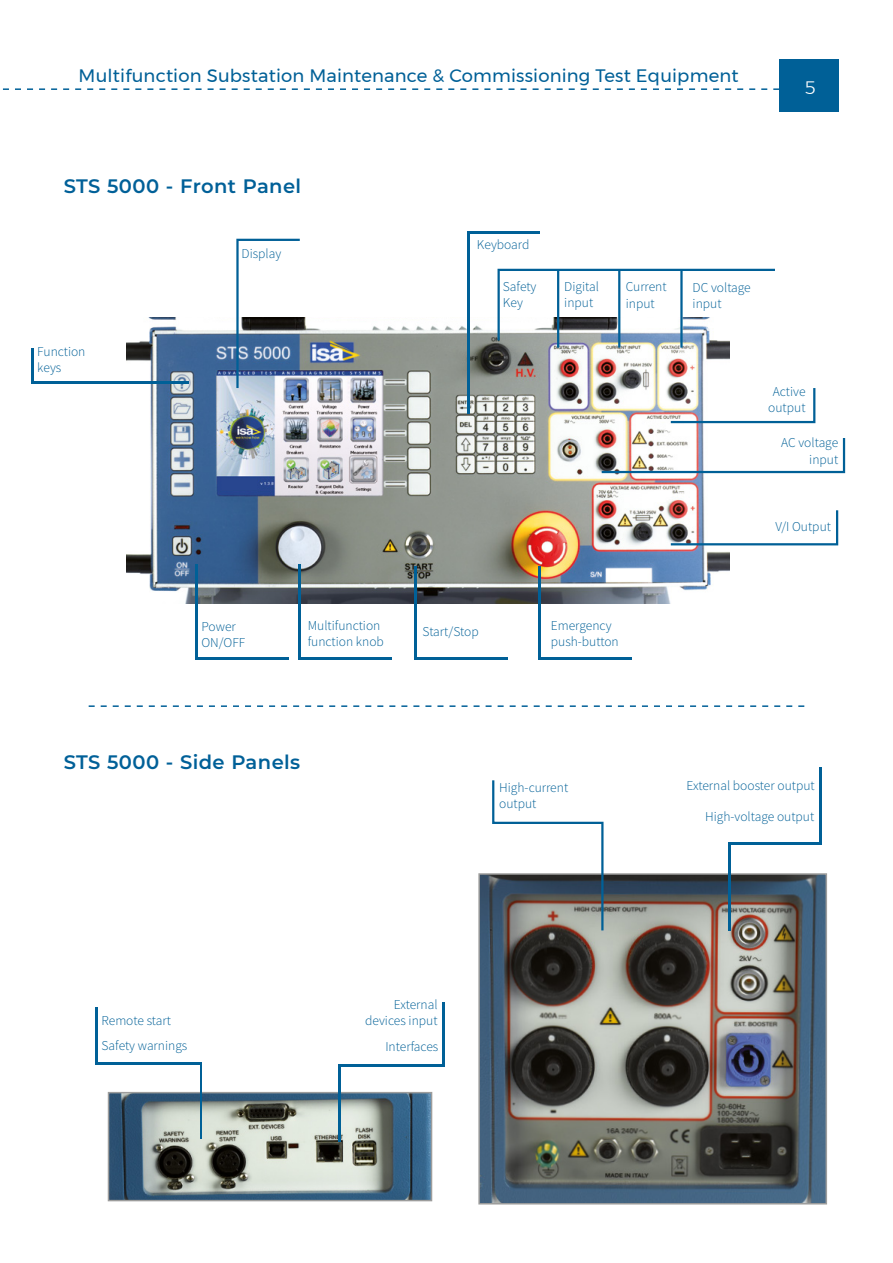
<style>
.page{position:relative;width:893px;height:1263px;background:#fff}
.page>*{position:absolute;margin:0;border:0;box-sizing:border-box;transform-origin:0 0}
.t1{font:600 19.5px "Montserrat";letter-spacing:.02em;color:#006098}
.t2{font:18px "Montserrat";letter-spacing:.01em;color:#006097}
.t3{font:300 18px "Montserrat";color:#fff}
.t4{font:300 13.5px/16.2px "Source Sans Pro";color:#006097}
</style>
<div class="page">
<div style="left:779px;top:59px;width:60px;height:52px;background:#006097"></div>
<svg style="left:2px;top:88px;width:777px;height:2px"></svg>
<img style="left:111px;top:1095px;width:318px;height:103px">
<div style="left:108px;top:1092px;width:324px;height:109px;border:2px solid #9d9d9c"></div>
<svg style="left:89px;top:705px;width:715px;height:2px"></svg>
<img style="left:127px;top:318px;width:603px;height:286px">
<hr style="left:31px;top:348px;width:2px;height:34px;background:#006097">
<hr style="left:31px;top:381px;width:158px;height:3px;background:#006097">
<hr style="left:299px;top:564px;width:2px;height:94px;background:#006097">
<hr style="left:299px;top:658px;width:93px;height:2px;background:#006097">
<hr style="left:414px;top:566px;width:2px;height:94px;background:#006097">
<hr style="left:414px;top:658px;width:94px;height:2px;background:#006097">
<hr style="left:195px;top:564px;width:3px;height:94px;background:#006097">
<hr style="left:195px;top:658px;width:94px;height:2px;background:#006097">
<hr style="left:467px;top:232px;width:2px;height:182px;background:#006097">
<hr style="left:468px;top:231px;width:72px;height:2px;background:#006097">
<hr style="left:538px;top:567px;width:3px;height:93px;background:#006097">
<hr style="left:538px;top:658px;width:94px;height:2px;background:#006097">
<svg style="left:668px;top:386px;width:148px;height:38px"></svg>
<svg style="left:599px;top:436px;width:247px;height:38px"></svg>
<svg style="left:668px;top:508px;width:171px;height:39px"></svg>
<svg style="left:496px;top:268px;width:279px;height:75px"></svg>
<hr style="left:557px;top:270px;width:2px;height:78px;background:#006097">
<hr style="left:618px;top:270px;width:2px;height:78px;background:#006097">
<hr style="left:680px;top:270px;width:3px;height:78px;background:#006097">
<svg style="left:235px;top:238px;width:67px;height:152px"></svg>
<hr style="left:820px;top:767px;width:2px;height:76px;background:#006097">
<hr style="left:728px;top:842px;width:94px;height:2px;background:#006097">
<hr style="left:96px;top:1008px;width:2px;height:55px;background:#006097">
<hr style="left:96px;top:1062px;width:106px;height:2px;background:#006097">
<hr style="left:200px;top:1062px;width:2px;height:77px;background:#006097">
<hr style="left:442px;top:1002px;width:2px;height:64px;background:#006097">
<hr style="left:338px;top:1066px;width:3px;height:76px;background:#006097">
<hr style="left:338px;top:1064px;width:107px;height:2px;background:#006097">
<img style="left:481px;top:876px;width:343px;height:325px">
<div style="left:478px;top:873px;width:349px;height:331px;border:2px solid #9d9d9c"></div>
<hr style="left:728px;top:842px;width:2px;height:88px;background:#006097">
<svg style="left:491px;top:780px;width:114px;height:153px"></svg>
<h2 class="t2" style="left:79px;top:62px;width:661px">Multifunction Substation Maintenance &amp; Commissioning Test Equipment</h2>
<h2 class="t3" style="left:804px;top:74px;width:13px">5</h2>
<h1 class="t1" style="left:64px;top:172px;width:239px">STS 5000 - Front Panel</h1>
<p class="t4" style="left:37px;top:344px;width:50px">Function keys</p>
<p class="t4" style="left:241px;top:245px;width:41px">Display</p>
<p class="t4" style="left:477px;top:236px;width:54px">Keyboard</p>
<p class="t4" style="left:503px;top:278px;width:35px">Safety<br>Key</p>
<p class="t4" style="left:564px;top:279px;width:36px">Digital input</p>
<p class="t4" style="left:626px;top:279px;width:42px">Current input</p>
<p class="t4" style="left:693px;top:280px;width:60px">DC voltage input</p>
<p class="t4" style="left:768px;top:383px;width:39px;text-align:center">Active output</p>
<p class="t4" style="left:781px;top:435px;width:59px;text-align:right">AC voltage input</p>
<p class="t4" style="left:775px;top:518px;width:57px">V/I Output</p>
<p class="t4" style="left:201px;top:618px;width:45px">Power<br>ON/OFF</p>
<p class="t4" style="left:308px;top:617px;width:78px">Multifunction function knob</p>
<p class="t4" style="left:423px;top:623px;width:58px">Start/Stop</p>
<p class="t4" style="left:551px;top:617px;width:69px">Emergency push-button</p>
<h1 class="t1" style="left:64px;top:748px;width:238px">STS 5000 - Side Panels</h1>
<p class="t4" style="left:499px;top:779px;width:70px">High-current</p>
<p class="t4" style="left:686px;top:778px;width:130px">External booster output</p>
<p class="t4" style="left:499px;top:796px;width:39px">output</p>
<p class="t4" style="left:705px;top:809px;width:111px">High-voltage output</p>
<p class="t4" style="left:102px;top:1012px;width:71px">Remote start</p>
<p class="t4" style="left:365px;top:997px;width:74px;text-align:right">External devices input</p>
<p class="t4" style="left:102px;top:1037px;width:87px">Safety warnings</p>
<p class="t4" style="left:385px;top:1039px;width:55px">Interfaces</p>
</div>
